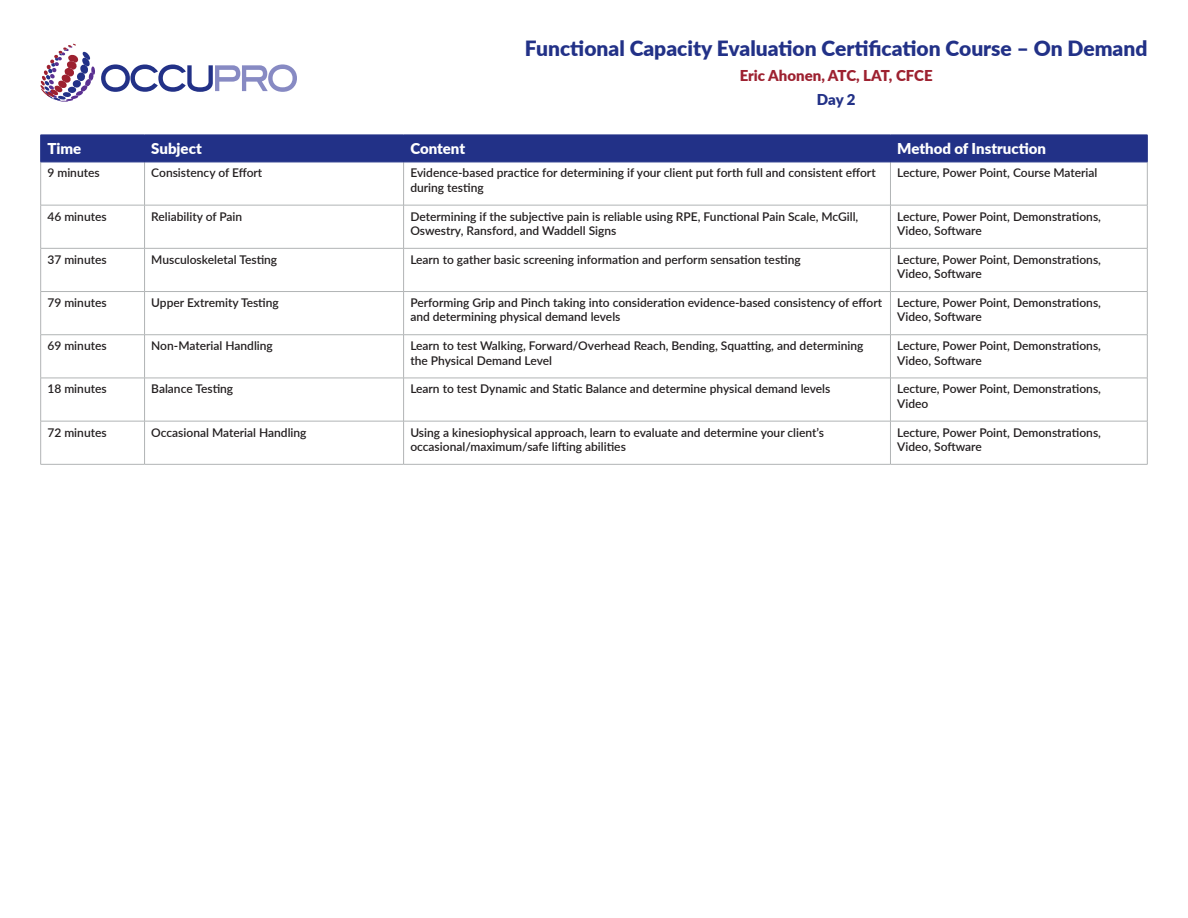
<style>
.page{position:relative;width:1188px;height:918px;background:#fff}
.page>*{position:absolute;margin:0;border:0;box-sizing:border-box;transform-origin:0 0}
.Course{font:900 21px "Lato";color:#223187}
.t1{font:900 15px "Lato";color:#fff}
.Instructors{font:900 15px "Lato";color:#9d2130}
.Course_Day{font:900 15px "Lato";color:#223187}
.Body{font:600 12px/14.4px "Lato";color:#231f20}
</style>
<div class="page">
<svg style="left:41px;top:163px;width:1106px;height:301px"></svg>
<hr style="left:40px;top:162px;width:1px;height:43px;background:#b1b4b5">
<hr style="left:144px;top:162px;width:1px;height:43px;background:#b1b4b5">
<hr style="left:403px;top:162px;width:1px;height:43px;background:#b1b4b5">
<hr style="left:890px;top:162px;width:1px;height:43px;background:#b1b4b5">
<hr style="left:1147px;top:162px;width:1px;height:43px;background:#b1b4b5">
<hr style="left:40px;top:205px;width:1px;height:43px;background:#b1b4b5">
<hr style="left:40px;top:249px;width:1px;height:42px;background:#b1b4b5">
<hr style="left:40px;top:205px;width:105px;height:1px;background:#b1b4b5">
<hr style="left:145px;top:205px;width:259px;height:1px;background:#b1b4b5">
<hr style="left:404px;top:205px;width:486px;height:1px;background:#b1b4b5">
<hr style="left:890px;top:205px;width:258px;height:1px;background:#b1b4b5">
<hr style="left:144px;top:205px;width:1px;height:43px;background:#b1b4b5">
<hr style="left:403px;top:205px;width:1px;height:43px;background:#b1b4b5">
<hr style="left:890px;top:205px;width:1px;height:43px;background:#b1b4b5">
<hr style="left:1147px;top:205px;width:1px;height:43px;background:#b1b4b5">
<hr style="left:144px;top:249px;width:1px;height:42px;background:#b1b4b5">
<hr style="left:403px;top:249px;width:1px;height:42px;background:#b1b4b5">
<hr style="left:890px;top:249px;width:1px;height:42px;background:#b1b4b5">
<hr style="left:1147px;top:249px;width:1px;height:42px;background:#b1b4b5">
<hr style="left:40px;top:248px;width:105px;height:1px;background:#b1b4b5">
<hr style="left:145px;top:248px;width:259px;height:1px;background:#b1b4b5">
<hr style="left:404px;top:248px;width:486px;height:1px;background:#b1b4b5">
<hr style="left:890px;top:248px;width:258px;height:1px;background:#b1b4b5">
<hr style="left:40px;top:292px;width:1px;height:43px;background:#b1b4b5">
<hr style="left:40px;top:291px;width:105px;height:1px;background:#b1b4b5">
<hr style="left:145px;top:291px;width:259px;height:1px;background:#b1b4b5">
<hr style="left:404px;top:291px;width:486px;height:1px;background:#b1b4b5">
<hr style="left:890px;top:291px;width:258px;height:1px;background:#b1b4b5">
<hr style="left:144px;top:292px;width:1px;height:43px;background:#b1b4b5">
<hr style="left:403px;top:292px;width:1px;height:43px;background:#b1b4b5">
<hr style="left:890px;top:292px;width:1px;height:43px;background:#b1b4b5">
<hr style="left:1147px;top:292px;width:1px;height:43px;background:#b1b4b5">
<hr style="left:40px;top:335px;width:1px;height:43px;background:#b1b4b5">
<hr style="left:144px;top:335px;width:1px;height:43px;background:#b1b4b5">
<hr style="left:403px;top:335px;width:1px;height:43px;background:#b1b4b5">
<hr style="left:890px;top:335px;width:1px;height:43px;background:#b1b4b5">
<hr style="left:1147px;top:335px;width:1px;height:43px;background:#b1b4b5">
<hr style="left:40px;top:334px;width:105px;height:1px;background:#b1b4b5">
<hr style="left:145px;top:334px;width:259px;height:1px;background:#b1b4b5">
<hr style="left:404px;top:334px;width:486px;height:1px;background:#b1b4b5">
<hr style="left:890px;top:334px;width:258px;height:1px;background:#b1b4b5">
<hr style="left:40px;top:378px;width:1px;height:43px;background:#b1b4b5">
<hr style="left:144px;top:378px;width:1px;height:43px;background:#b1b4b5">
<hr style="left:403px;top:378px;width:1px;height:43px;background:#b1b4b5">
<hr style="left:890px;top:378px;width:1px;height:43px;background:#b1b4b5">
<hr style="left:1147px;top:378px;width:1px;height:43px;background:#b1b4b5">
<hr style="left:40px;top:378px;width:105px;height:1px;background:#b1b4b5">
<hr style="left:145px;top:378px;width:259px;height:1px;background:#b1b4b5">
<hr style="left:404px;top:378px;width:486px;height:1px;background:#b1b4b5">
<hr style="left:890px;top:378px;width:258px;height:1px;background:#b1b4b5">
<hr style="left:40px;top:421px;width:1px;height:43px;background:#b1b4b5">
<hr style="left:40px;top:421px;width:105px;height:1px;background:#b1b4b5">
<hr style="left:145px;top:421px;width:259px;height:1px;background:#b1b4b5">
<hr style="left:404px;top:421px;width:486px;height:1px;background:#b1b4b5">
<hr style="left:144px;top:421px;width:1px;height:43px;background:#b1b4b5">
<hr style="left:403px;top:421px;width:1px;height:43px;background:#b1b4b5">
<hr style="left:40px;top:464px;width:105px;height:1px;background:#b1b4b5">
<hr style="left:145px;top:464px;width:259px;height:1px;background:#b1b4b5">
<hr style="left:404px;top:464px;width:486px;height:1px;background:#b1b4b5">
<hr style="left:890px;top:421px;width:1px;height:43px;background:#b1b4b5">
<hr style="left:890px;top:421px;width:258px;height:1px;background:#b1b4b5">
<hr style="left:1147px;top:421px;width:1px;height:43px;background:#b1b4b5">
<hr style="left:890px;top:464px;width:258px;height:1px;background:#b1b4b5">
<div style="left:40px;top:135px;width:1108px;height:27px;background:#223187"></div>
<hr style="left:40px;top:162px;width:105px;height:1px;background:#223187">
<hr style="left:145px;top:162px;width:259px;height:1px;background:#223187">
<hr style="left:404px;top:162px;width:486px;height:1px;background:#223187">
<hr style="left:890px;top:162px;width:258px;height:1px;background:#223187">
<svg style="left:40px;top:44px;width:257px;height:58px"></svg>
<p class="Course" style="left:525px;top:32px;width:624px">Functional Capacity Evaluation Certification Course – On Demand</p>
<p class="Instructors" style="left:740px;top:64px;width:194px">Eric Ahonen, ATC, LAT, CFCE</p>
<p class="Course_Day" style="left:817px;top:89px;width:40px">Day 2</p>
<p class="t1" style="left:47px;top:137px;width:35px">Time</p>
<p class="t1" style="left:151px;top:137px;width:52px">Subject</p>
<p class="t1" style="left:410px;top:137px;width:56px">Content</p>
<p class="t1" style="left:897px;top:137px;width:150px">Method of Instruction</p>
<p class="Body" style="left:47px;top:165px;width:54px">9 minutes</p>
<p class="Body" style="left:151px;top:165px;width:113px">Consistency of Effort</p>
<p class="Body" style="left:410px;top:165px;width:467px">Evidence-based practice for determining if your client put forth full and consistent effort during testing</p>
<p class="Body" style="left:897px;top:165px;width:202px">Lecture, Power Point, Course Material</p>
<p class="Body" style="left:47px;top:208px;width:61px">46 minutes</p>
<p class="Body" style="left:151px;top:208px;width:93px">Reliability of Pain</p>
<p class="Body" style="left:410px;top:208px;width:450px">Determining if the subjective pain is reliable using RPE, Functional Pain Scale, McGill,<br>Oswestry, Ransford, and Waddell Signs</p>
<p class="Body" style="left:897px;top:208px;width:205px">Lecture, Power Point, Demonstrations,<br>Video, Software</p>
<p class="Body" style="left:47px;top:252px;width:61px">37 minutes</p>
<p class="Body" style="left:151px;top:252px;width:127px">Musculoskeletal Testing</p>
<p class="Body" style="left:410px;top:252px;width:392px">Learn to gather basic screening information and perform sensation testing</p>
<p class="Body" style="left:897px;top:252px;width:205px">Lecture, Power Point, Demonstrations,<br>Video, Software</p>
<p class="Body" style="left:47px;top:295px;width:61px">79 minutes</p>
<p class="Body" style="left:151px;top:295px;width:129px">Upper Extremity Testing</p>
<p class="Body" style="left:410px;top:295px;width:473px">Performing Grip and Pinch taking into consideration evidence-based consistency of effort and determining physical demand levels</p>
<p class="Body" style="left:897px;top:295px;width:205px">Lecture, Power Point, Demonstrations,<br>Video, Software</p>
<p class="Body" style="left:47px;top:338px;width:61px">69 minutes</p>
<p class="Body" style="left:151px;top:338px;width:123px">Non-Material Handling</p>
<p class="Body" style="left:410px;top:338px;width:455px">Learn to test Walking, Forward/Overhead Reach, Bending, Squatting, and determining the Physical Demand Level</p>
<p class="Body" style="left:897px;top:338px;width:205px">Lecture, Power Point, Demonstrations,<br>Video, Software</p>
<p class="Body" style="left:47px;top:381px;width:61px">18 minutes</p>
<p class="Body" style="left:151px;top:381px;width:83px">Balance Testing</p>
<p class="Body" style="left:410px;top:381px;width:422px">Learn to test Dynamic and Static Balance and determine physical demand levels</p>
<p class="Body" style="left:897px;top:381px;width:205px">Lecture, Power Point, Demonstrations,<br>Video</p>
<p class="Body" style="left:47px;top:424px;width:61px">72 minutes</p>
<p class="Body" style="left:151px;top:424px;width:157px">Occasional Material Handling</p>
<p class="Body" style="left:410px;top:424px;width:415px">Using a kinesiophysical approach, learn to evaluate and determine your client’s occasional/maximum/safe lifting abilities</p>
<p class="Body" style="left:897px;top:424px;width:205px">Lecture, Power Point, Demonstrations,<br>Video, Software</p>
</div>
